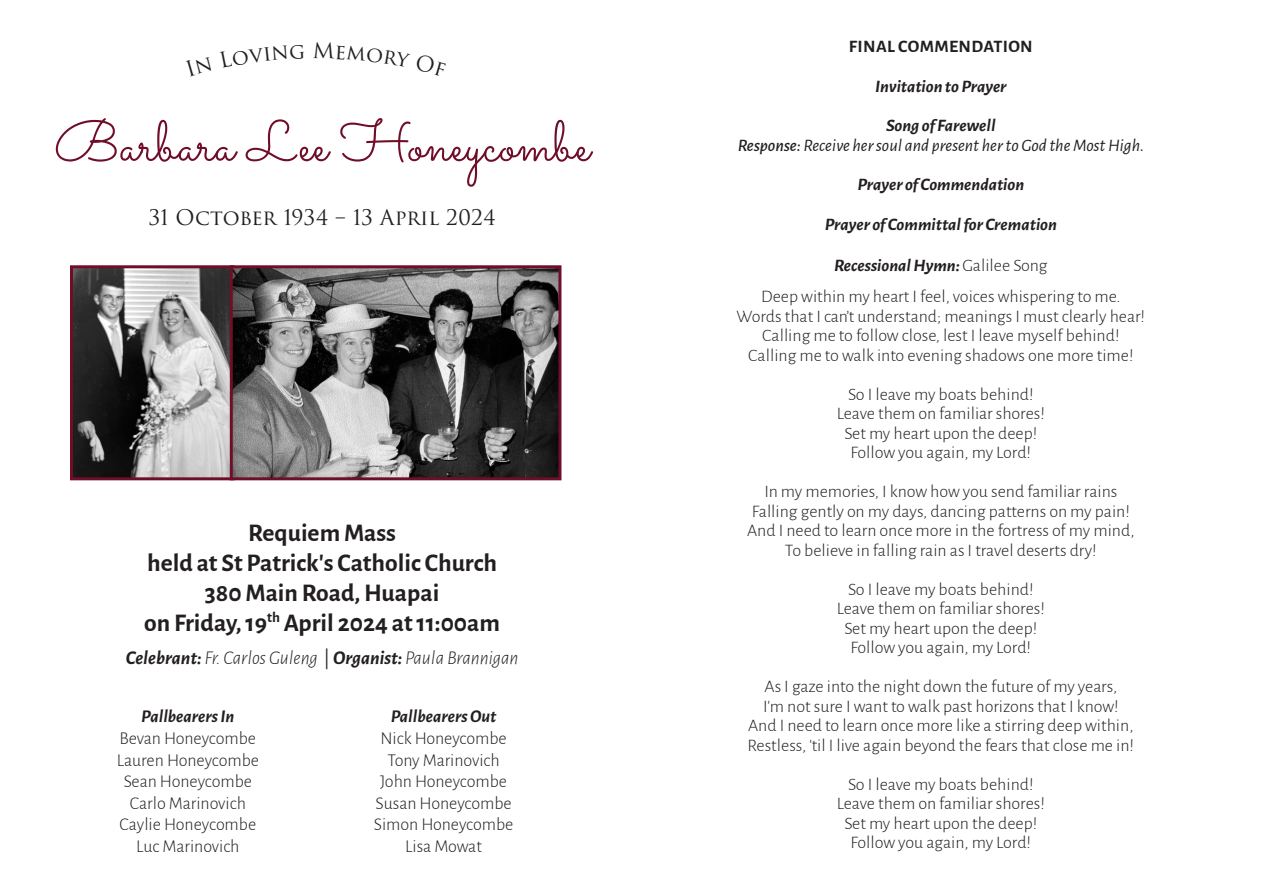
<style>
.page{position:relative;width:1263px;height:893px;background:#fff}
.page>*{position:absolute;margin:0;border:0;box-sizing:border-box;transform-origin:0 0}
.t1{font:57px "Sacramento";color:#700e29}
.t2{font:700 25.5px "Alegreya Sans";color:#231f20}
.t3{font:21px "Trajan Pro 3";letter-spacing:-.01em;color:#231f20}
.t4{font:italic 300 19.5px "Alegreya Sans";color:#231f20}
.t5{font:300 18px "Alegreya Sans";color:#231f20}
.t6{font:italic 700 18px "Alegreya Sans";color:#231f20}
.t7{font:300 17.55px "Alegreya Sans";color:#231f20}
.t8{font:italic 700 17.55px "Alegreya Sans";color:#231f20}
.t9{font:italic 17.55px "Alegreya Sans";color:#231f20}
.t10{font:700 17.55px "Alegreya Sans";letter-spacing:.02em;color:#231f20}
.s1{font-weight:700}
.s2{font-weight:400;font-style:normal}
.s3{font-weight:500}
.s4{font-weight:300;font-style:normal}
</style>
<div class="page">
<svg style="left:70px;top:265px;width:492px;height:216px;background:#716c6e"></svg>
<p class="t1" style="left:54px;top:107px;width:537px">Barbara Lee Honeycombe</p>
<p class="t3" style="left:148px;top:203px;width:349px">31 October 1934 – 13 April 2024</p>
<p class="t2" style="left:248px;top:514px;width:149px">Requiem Mass</p>
<p class="t2" style="left:147px;top:544px;width:351px">held at St Patrick's Catholic Church</p>
<p class="t2" style="left:205px;top:574px;width:236px">380 Main Road, Huapai</p>
<p class="t2" style="left:144px;top:604px;width:357px">on Friday, 19<sup>th</sup> April 2024 at 11:00am</p>
<p class="t4" style="left:126px;top:645px;width:394px"><span class="s1">Celebrant:</span> Fr. Carlos Guleng <span class="s2">|</span><span class="s1">Organist:</span> Paula Brannigan</p>
<p class="t6" style="left:141px;top:703px;width:95px">Pallbearers In</p>
<p class="t5" style="left:120px;top:726px;width:138px">Bevan Honeycombe</p>
<p class="t5" style="left:117px;top:748px;width:144px">Lauren Honeycombe</p>
<p class="t5" style="left:124px;top:769px;width:130px">Sean Honeycombe</p>
<p class="t5" style="left:130px;top:791px;width:118px">Carlo Marinovich</p>
<p class="t5" style="left:120px;top:813px;width:138px">Caylie Honeycombe</p>
<p class="t5" style="left:136px;top:834px;width:105px">Luc Marinovich</p>
<p class="t6" style="left:391px;top:703px;width:107px">Pallbearers Out</p>
<p class="t5" style="left:380px;top:726px;width:128px">Nick Honeycombe</p>
<p class="t5" style="left:387px;top:748px;width:114px">Tony Marinovich</p>
<p class="t5" style="left:380px;top:769px;width:129px">John Honeycombe</p>
<p class="t5" style="left:375px;top:791px;width:138px">Susan Honeycombe</p>
<p class="t5" style="left:374px;top:813px;width:141px">Simon Honeycombe</p>
<p class="t5" style="left:405px;top:834px;width:78px">Lisa Mowat</p>
<p class="t10" style="left:849px;top:34px;width:185px">FINAL COMMENDATION</p>
<p class="t8" style="left:875px;top:74px;width:133px">Invitation to Prayer</p>
<p class="t8" style="left:886px;top:113px;width:111px">Song of Farewell</p>
<p class="t9" style="left:738px;top:133px;width:408px"><span class="s3">Response:</span> Receive her soul and present her to God the Most High.</p>
<p class="t8" style="left:857px;top:171px;width:168px">Prayer of Commendation</p>
<p class="t8" style="left:825px;top:211px;width:234px">Prayer of Committal for Cremation</p>
<p class="t8" style="left:834px;top:252px;width:215px">Recessional Hymn: <span class="s4">Galilee Song</span></p>
<p class="t7" style="left:761px;top:285px;width:361px">Deep within my heart I feel, voices whispering to me.</p>
<p class="t7" style="left:736px;top:304px;width:410px">Words that I can’t understand; meanings I must clearly hear!</p>
<p class="t7" style="left:762px;top:324px;width:359px">Calling me to follow close, lest I leave myself behind!</p>
<p class="t7" style="left:748px;top:343px;width:387px">Calling me to walk into evening shadows one more time!</p>
<p class="t7" style="left:848px;top:382px;width:187px">So I leave my boats behind!</p>
<p class="t7" style="left:837px;top:402px;width:210px">Leave them on familiar shores!</p>
<p class="t7" style="left:844px;top:421px;width:195px">Set my heart upon the deep!</p>
<p class="t7" style="left:850px;top:441px;width:182px">Follow you again, my Lord!</p>
<p class="t7" style="left:764px;top:480px;width:355px">In my memories, I know how you send familiar rains</p>
<p class="t7" style="left:752px;top:499px;width:380px">Falling gently on my days, dancing patterns on my pain!</p>
<p class="t7" style="left:747px;top:519px;width:389px">And I need to learn once more in the fortress of my mind,</p>
<p class="t7" style="left:785px;top:538px;width:313px">To believe in falling rain as I travel deserts dry!</p>
<p class="t7" style="left:848px;top:577px;width:187px">So I leave my boats behind!</p>
<p class="t7" style="left:837px;top:597px;width:210px">Leave them on familiar shores!</p>
<p class="t7" style="left:844px;top:616px;width:195px">Set my heart upon the deep!</p>
<p class="t7" style="left:850px;top:636px;width:182px">Follow you again, my Lord!</p>
<p class="t7" style="left:764px;top:675px;width:354px">As I gaze into the night down the future of my years,</p>
<p class="t7" style="left:763px;top:694px;width:357px">I'm not sure I want to walk past horizons that I know!</p>
<p class="t7" style="left:748px;top:714px;width:387px">And I need to learn once more like a stirring deep within,</p>
<p class="t7" style="left:748px;top:733px;width:388px">Restless, 'til I live again beyond the fears that close me in!</p>
<p class="t7" style="left:848px;top:772px;width:187px">So I leave my boats behind!</p>
<p class="t7" style="left:837px;top:792px;width:210px">Leave them on familiar shores!</p>
<p class="t7" style="left:844px;top:811px;width:195px">Set my heart upon the deep!</p>
<p class="t7" style="left:850px;top:831px;width:182px">Follow you again, my Lord!</p>
</div>
